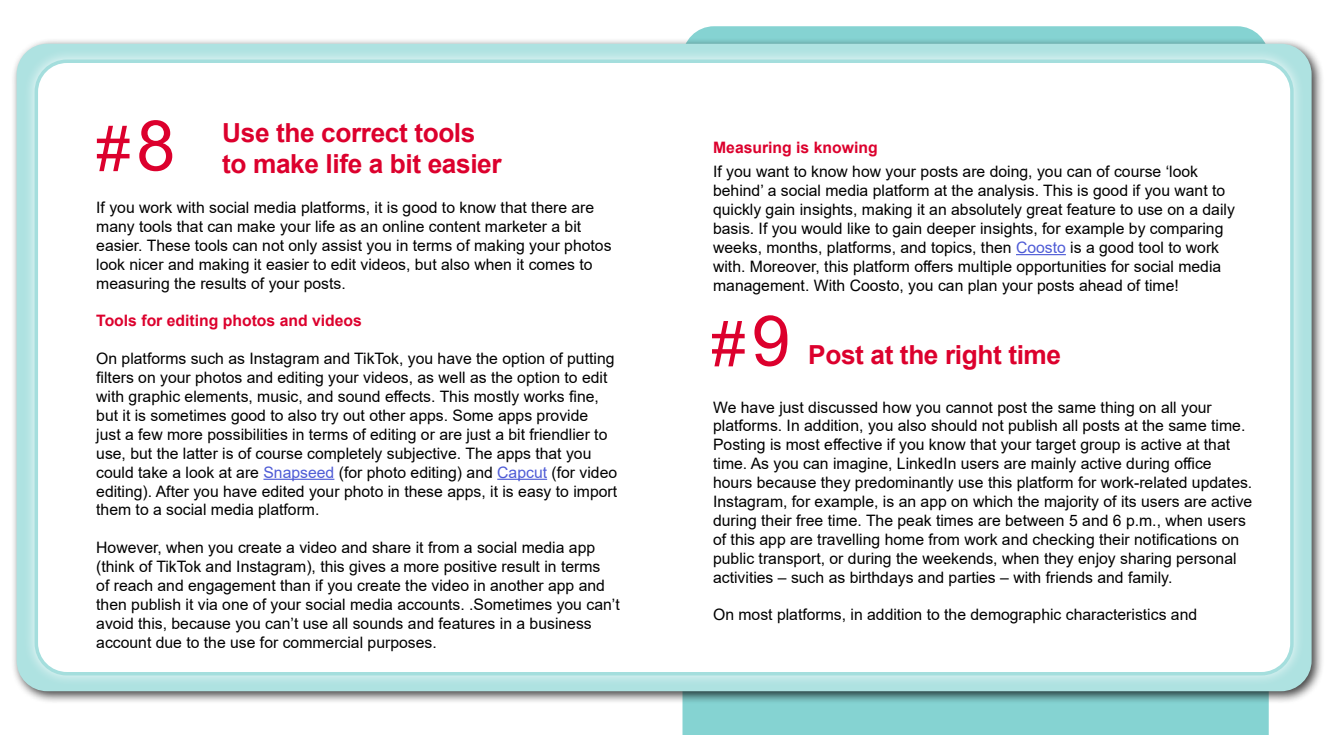
<style>
.page{position:relative;width:1330px;height:735px;background:#fff}
.page>*{position:absolute;margin:0;border:0;box-sizing:border-box;transform-origin:0 0}
.t1{font:61.25px "Arial";color:#dc002d}
.t2{font:700 26.25px/31.5px "Arial";letter-spacing:-.015em;color:#dc002d}
.t3{font:15.75px/18.9px "Arial";color:#000}
.t4{font:700 15.75px "Arial";color:#dc002d}
.s1{font-size:70px}
.s2{color:#4f5cd6}
</style>
<div class="page">
<div style="left:682px;top:26px;width:587px;height:709px;background:#85d3d2"></div>
<div style="left:11px;top:38px;width:1314px;height:666px;background:#000;opacity:.75"></div>
<div style="left:17px;top:44px;width:1295px;height:647px;background:#aee2e1;border-radius:31px"></div>
<div style="left:23px;top:48px;width:1282px;height:639px;background:#fff;opacity:.75"></div>
<div style="left:36px;top:61px;width:1256px;height:613px;background:#fff;border-radius:31px"></div>
<div style="left:35px;top:60px;width:1259px;height:616px;border:4px solid #a4dedd;border-radius:31px"></div>
<hr style="left:263px;top:479px;width:71px;height:1px;background:#4f5cd6">
<hr style="left:497px;top:479px;width:50px;height:1px;background:#4f5cd6">
<hr style="left:1016px;top:254px;width:50px;height:1px;background:#4f5cd6">
<p class="t1" style="left:96px;top:107px;width:81px">#<span class="s1">8</span></p>
<p class="t2" style="left:222px;top:117px;width:281px">Use the correct tools to make life a bit easier</p>
<p class="t3" style="left:96px;top:198px;width:517px">If you work with social media platforms, it is good to know that there are many tools that can make your life as an online content marketer a bit easier. These tools can not only assist you in terms of making your photos look nicer and making it easier to edit videos, but also when it comes to measuring the results of your posts.</p>
<p class="t4" style="left:96px;top:310px;width:267px">Tools for editing photos and videos</p>
<p class="t3" style="left:96px;top:349px;width:522px">On platforms such as Instagram and TikTok, you have the option of putting filters on your photos and editing your videos, as well as the option to edit with graphic elements, music, and sound effects. This mostly works fine, but it is sometimes good to also try out other apps. Some apps provide<br>just a few more possibilities in terms of editing or are just a bit friendlier to use, but the latter is of course completely subjective. The apps that you could take a look at are <span class="s2">Snapseed</span> (for photo editing) and <span class="s2">Capcut</span> (for video editing). After you have edited your photo in these apps, it is easy to import them to a social media platform.</p>
<p class="t3" style="left:96px;top:538px;width:525px">However, when you create a video and share it from a social media app (think of TikTok and Instagram), this gives a more positive result in terms<br>of reach and engagement than if you create the video in another app and then publish it via one of your social media accounts. .Sometimes you can’t avoid this, because you can’t use all sounds and features in a business account due to the use for commercial purposes.</p>
<p class="t4" style="left:713px;top:137px;width:166px">Measuring is knowing</p>
<p class="t3" style="left:713px;top:162px;width:523px">If you want to know how your posts are doing, you can of course ‘look behind’ a social media platform at the analysis. This is good if you want to quickly gain insights, making it an absolutely great feature to use on a daily basis. If you would like to gain deeper insights, for example by comparing weeks, months, platforms, and topics, then <span class="s2">Coosto</span> is a good tool to work with. Moreover, this platform offers multiple opportunities for social media management. With Coosto, you can plan your posts ahead of time!</p>
<p class="t1" style="left:711px;top:302px;width:81px">#<span class="s1">9</span></p>
<p class="t2" style="left:808px;top:340px;width:254px">Post at the right time</p>
<p class="t3" style="left:713px;top:397px;width:541px">We have just discussed how you cannot post the same thing on all your platforms. In addition, you also should not publish all posts at the same time.<br>Posting is most effective if you know that your target group is active at that time. As you can imagine, LinkedIn users are mainly active during office hours because they predominantly use this platform for work-related updates.<br>Instagram, for example, is an app on which the majority of its users are active during their free time. The peak times are between 5 and 6 p.m., when users of this app are travelling home from work and checking their notifications on public transport, or during the weekends, when they enjoy sharing personal activities – such as birthdays and parties – with friends and family.</p>
<p class="t3" style="left:713px;top:605px;width:486px">On most platforms, in addition to the demographic characteristics and</p>
</div>
